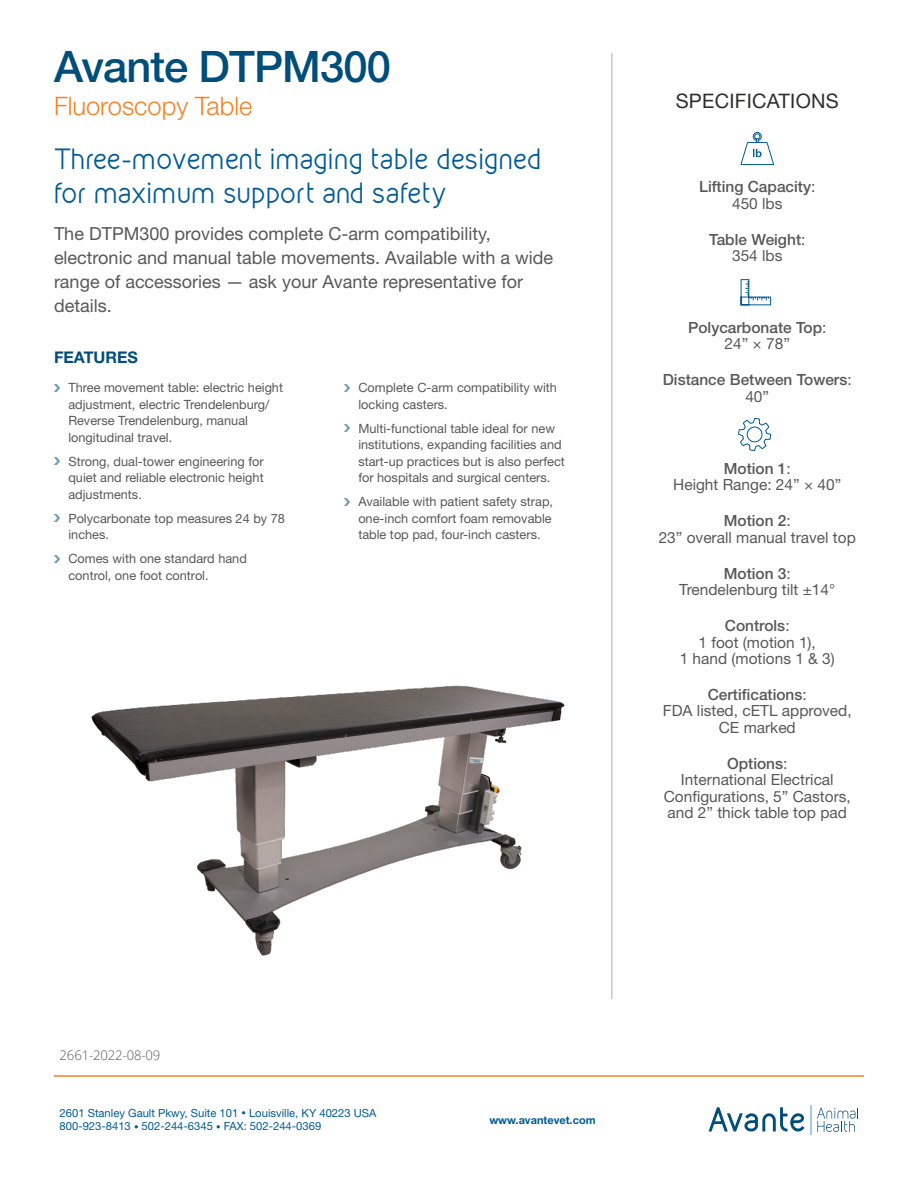
<style>
.page{position:relative;width:918px;height:1188px;background:#fff}
.page>*{position:absolute;margin:0;border:0;box-sizing:border-box;transform-origin:0 0}
.t1{font:500 43.5px "Helvetica Neue LT Std";letter-spacing:-.02em;color:#004e79}
.t2{font:25.5px/33.6px "Kirvante";letter-spacing:-.01em;color:#005b94}
.t3{font:300 25.5px "Helvetica Neue LT Std";color:#f58023}
.t4{font:19.95px "Helvetica Neue LT Std";letter-spacing:.015em;color:#2f2f2e}
.t5{font:18px/24px "Helvetica Neue LT Std";color:#58585a}
.t6{font:700 16.05px "Helvetica Neue LT Std";color:#004e79}
.t7{font:15.45px/16.5px "Helvetica Neue LT Std";color:#58585a;text-align:center}
.t8{font:500 15.45px/16.5px "Helvetica Neue LT Std";color:#58585a;text-align:center}
.t9{font:300 13.2px "Open Sans";letter-spacing:-.01em;color:#58585a}
.t10{font:12.75px/16.5px "Helvetica Neue LT Std";color:#58585a}
.t11{font:11.25px/13.5px "Helvetica Neue LT Std";color:#005b94}
.t12{font:700 10.95px "Helvetica Neue LT Std";color:#005b94}
.s1{font-weight:400}
.s2{font-weight:500}
.s3{font-size:9px}
</style>
<div class="page">
<hr style="left:54px;top:1075px;width:810px;height:2px;background:#f58023">
<svg style="left:709px;top:1107px;width:96px;height:25px"></svg>
<svg style="left:817px;top:1108px;width:41px;height:24px"></svg>
<hr style="left:810px;top:1105px;width:2px;height:29px;background:#98c7e9">
<svg style="left:740px;top:132px;width:34px;height:33px"></svg>
<svg style="left:740px;top:279px;width:31px;height:27px"></svg>
<hr style="left:612px;top:53px;width:1px;height:946px;background:#58585a">
<svg style="left:738px;top:418px;width:33px;height:33px"></svg>
<img style="left:91px;top:685px;width:474px;height:271px">
<h1 class="t1" style="left:54px;top:41px;width:338px">Avante DTPM300</h1>
<h2 class="t3" style="left:54px;top:90px;width:200px">Fluoroscopy Table</h2>
<h2 class="t2" style="left:54px;top:142px;width:489px">Three-movement imaging table designed for maximum support and safety</h2>
<h3 class="t5" style="left:54px;top:221px;width:501px">The DTPM300 provides complete C-arm compatibility, electronic and manual table movements. Available with a wide range of accessories — ask your Avante representative for details.</h3>
<p class="t6" style="left:54px;top:347px;width:85px">FEATURES</p>
<p class="t10" style="left:68px;top:379px;width:216px">Three movement table: electric height adjustment, electric Trendelenburg/ Reverse Trendelenburg, manual longitudinal travel.</p>
<p class="t10" style="left:68px;top:453px;width:197px;text-align:justify">Strong, dual-tower engineering for quiet and reliable electronic height adjustments.</p>
<p class="t10" style="left:68px;top:510px;width:218px">Polycarbonate top measures 24 by 78 inches.</p>
<p class="t10" style="left:68px;top:550px;width:180px">Comes with one standard hand control, one foot control.</p>
<p class="t10" style="left:358px;top:379px;width:200px">Complete C-arm compatibility with locking casters.</p>
<p class="t10" style="left:358px;top:420px;width:208px">Multi-functional table ideal for new institutions, expanding facilities and start-up practices but is also perfect for hospitals and surgical centers.</p>
<p class="t10" style="left:358px;top:493px;width:196px;text-align:justify">Available with patient safety strap, one-inch comfort foam removable table top pad, four-inch casters.</p>
<h3 class="t4" style="left:676px;top:89px;width:165px">SPECIFICATIONS</h3>
<p class="t8" style="left:699px;top:178px;width:118px">Lifting Capacity<span class="s1">:<br>450 lbs</span></p>
<p class="t8" style="left:709px;top:231px;width:98px">Table Weight<span class="s1">:<br>354 lbs</span></p>
<p class="t8" style="left:688px;top:319px;width:140px">Polycarbonate Top<span class="s1">:<br>24” × 78”</span></p>
<p class="t8" style="left:663px;top:372px;width:190px">Distance Between Towers<span class="s1">:<br>40”</span></p>
<p class="t7" style="left:673px;top:460px;width:170px"><span class="s2">Motion 1</span>:<br>Height Range: 24” × 40”</p>
<p class="t7" style="left:659px;top:512px;width:199px"><span class="s2">Motion 2</span>:<br>23” overall manual travel top</p>
<p class="t7" style="left:679px;top:565px;width:158px"><span class="s2">Motion 3</span>:<br>Trendelenburg tilt ±14°</p>
<p class="t7" style="left:680px;top:617px;width:157px"><span class="s2">Controls</span>:<br>1 foot (motion 1),<br>1 hand (motions 1 &amp; 3)</p>
<p class="t7" style="left:663px;top:686px;width:190px"><span class="s2">Certifications</span>:<br>FDA listed, cETL approved,<br>CE marked</p>
<p class="t7" style="left:664px;top:755px;width:189px"><span class="s2">Options</span>:<br>International Electrical<br>Configurations, 5” Castors, and 2” thick table top pad</p>
<p class="t9" style="left:60px;top:1046px;width:102px">2661-2022-08-09</p>
<p class="t11" style="left:60px;top:1106px;width:318px">2601 Stanley Gault Pkwy, Suite 101 <span class="s3">•</span> Louisville, KY 40223 USA<br>800-923-8413 <span class="s3">•</span> 502-244-6345 <span class="s3">•</span> FAX: 502-244-0369</p>
<p class="t12" style="left:489px;top:1113px;width:108px">www.avantevet.com</p>
</div>
